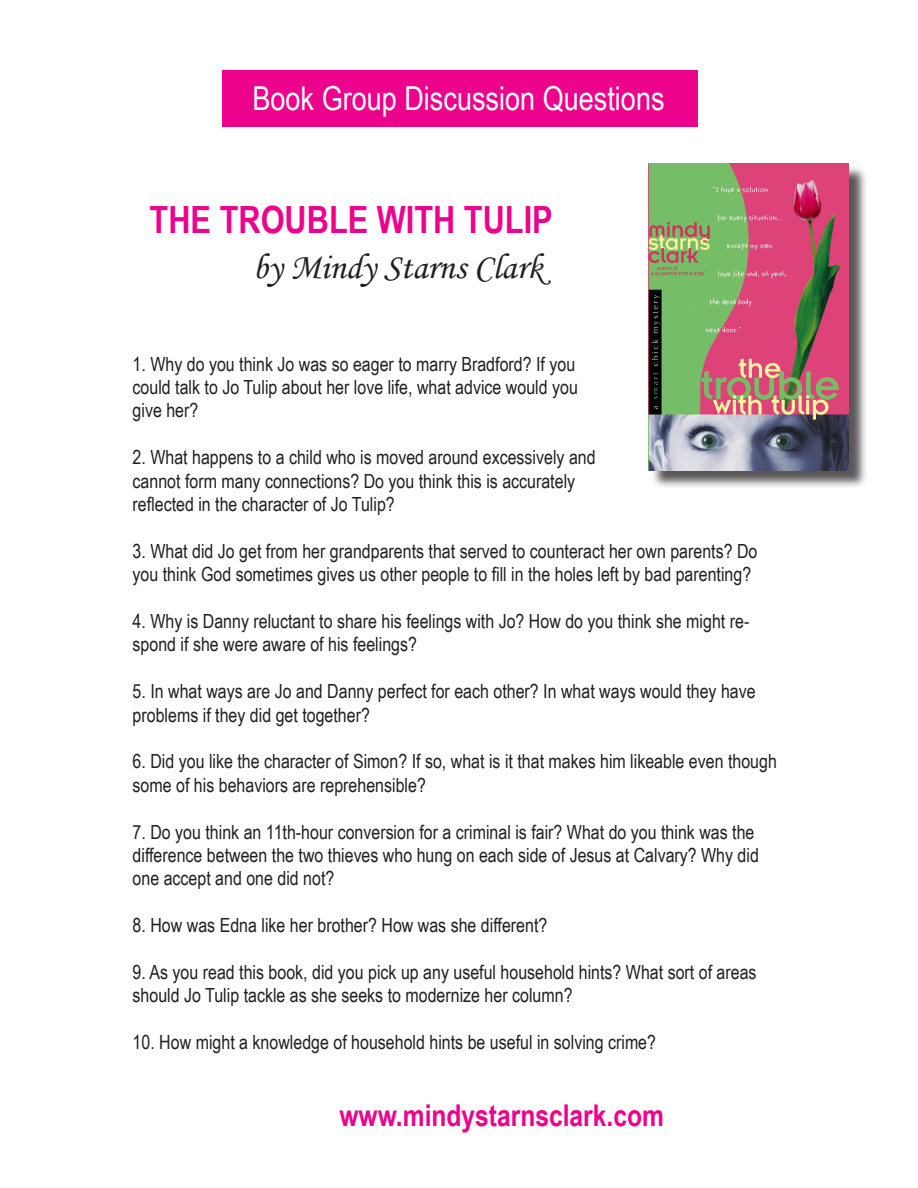
<style>
.page{position:relative;width:918px;height:1188px;background:#fff}
.page>*{position:absolute;margin:0;border:0;box-sizing:border-box;transform-origin:0 0}
.t1{font:700 37.5px "Arial Narrow";color:#ed028c}
.t2{font:36px "Monotype Corsiva";color:#231f20}
.t3{font:33px "Arial Narrow";color:#fff}
.t4{font:700 30px "Arial Narrow";color:#ed028c}
.t5{font:19.5px/23.4px "Arial Narrow";color:#231f20}
</style>
<div class="page">
<div style="left:222px;top:71px;width:476px;height:56px;background:#ed028c"></div>
<div style="left:650px;top:165px;width:218px;height:324px;background:#231f20;opacity:.75"></div>
<img style="left:648px;top:163px;width:201px;height:307px">
<p class="t3" style="left:253px;top:74px;width:414px">Book Group Discussion Questions</p>
<p class="t1" style="left:150px;top:191px;width:405px">THE TROUBLE WITH TULIP</p>
<p class="t2" style="left:253px;top:245px;width:292px">by Mindy Starns Clark</p>
<p class="t5" style="left:133px;top:351px;width:447px">1. Why do you think Jo was so eager to marry Bradford? If you could talk to Jo Tulip about her love life, what advice would you give her?</p>
<p class="t5" style="left:133px;top:445px;width:465px">2. What happens to a child who is moved around excessively and cannot form many connections? Do you think this is accurately reflected in the character of Jo Tulip?</p>
<p class="t5" style="left:133px;top:539px;width:626px">3. What did Jo get from her grandparents that served to counteract her own parents? Do you think God sometimes gives us other people to fill in the holes left by bad parenting?</p>
<p class="t5" style="left:133px;top:609px;width:618px">4. Why is Danny reluctant to share his feelings with Jo? How do you think she might re&shy;spond if she were aware of his feelings?</p>
<p class="t5" style="left:133px;top:679px;width:625px">5. In what ways are Jo and Danny perfect for each other? In what ways would they have problems if they did get together?</p>
<p class="t5" style="left:133px;top:749px;width:646px">6. Did you like the character of Simon? If so, what is it that makes him likeable even though some of his behaviors are reprehensible?</p>
<p class="t5" style="left:133px;top:819px;width:628px">7. Do you think an 11th-hour conversion for a criminal is fair? What do you think was the difference between the two thieves who hung on each side of Jesus at Calvary? Why did one accept and one did not?</p>
<p class="t5" style="left:133px;top:913px;width:416px">8. How was Edna like her brother? How was she different?</p>
<p class="t5" style="left:133px;top:960px;width:626px">9. As you read this book, did you pick up any useful household hints? What sort of areas should Jo Tulip tackle as she seeks to modernize her column?</p>
<p class="t5" style="left:133px;top:1030px;width:525px">10. How might a knowledge of household hints be useful in solving crime?</p>
<p class="t4" style="left:339px;top:1093px;width:326px">www.mindystarnsclark.com</p>
</div>
